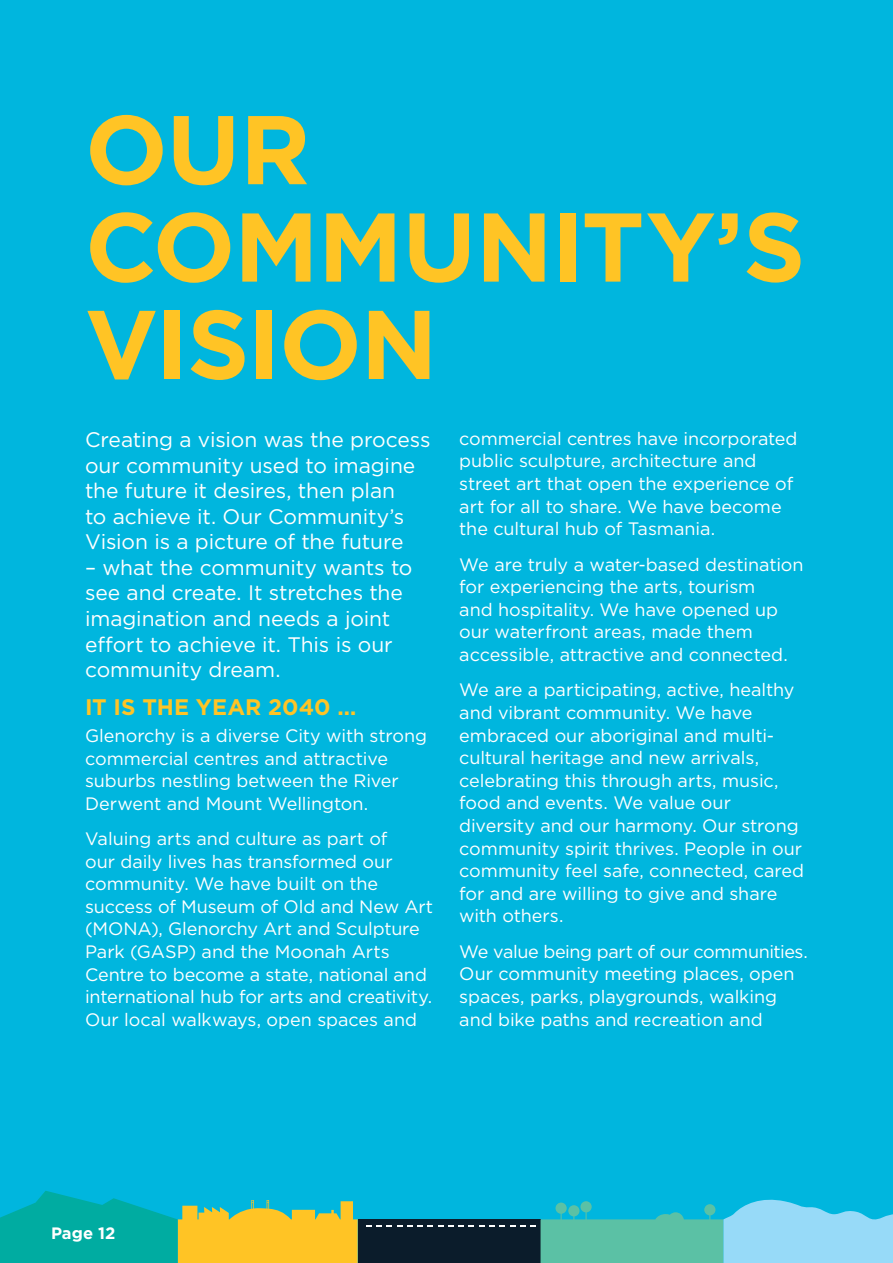
<style>
.page{position:relative;width:893px;height:1263px;background:#00b6de}
.page>*{position:absolute;margin:0;border:0;box-sizing:border-box;transform-origin:0 0}
.t1{font:700 97.35px/97.4px "Gotham";letter-spacing:-.015em;color:#ffc425}
.t2{font:700 22.5px "Gotham";color:#ffc425}
.t3{font:21px/25.5px "Gotham";letter-spacing:-.005em;color:#fff}
.t4{font:18px/22.6px "Gotham";letter-spacing:-.005em;color:#fff}
.t5{font:700 16.5px "Gotham";letter-spacing:.005em;color:#fff}
</style>
<div class="page">
<div style="left:358px;top:1219px;width:183px;height:44px;background:#0b1c2b"></div>
<svg style="left:0;top:1191px;width:358px;height:72px"></svg>
<svg style="left:366px;top:1199px;width:527px;height:64px"></svg>
<h1 class="t1" style="left:85px;top:100px;width:722px">OUR<br>COMMUNITY’S<br>VISION</h1>
<p class="t3" style="left:85px;top:426px;width:347px">Creating a vision was the process our community used to imagine the future it desires, then plan<br>to achieve it. Our Community’s<br>Vision is a picture of the future</p>
<p class="t3" style="left:85px;top:554px;width:329px">– what the community wants to see and create. It stretches the imagination and needs a joint effort to achieve it. This is our community dream.</p>
<p class="t2" style="left:85px;top:692px;width:273px">IT IS THE YEAR 2040 …</p>
<p class="t4" style="left:85px;top:724px;width:343px">Glenorchy is a diverse City with strong commercial centres and attractive suburbs nestling between the River Derwent and Mount Wellington.</p>
<p class="t4" style="left:85px;top:827px;width:350px">Valuing arts and culture as part of<br>our daily lives has transformed our community. We have built on the success of Museum of Old and New Art (MONA), Glenorchy Art and Sculpture Park (GASP) and the Moonah Arts Centre to become a state, national and international hub for arts and creativity.<br>Our local walkways, open spaces and</p>
<p class="t4" style="left:459px;top:427px;width:340px">commercial centres have incorporated public sculpture, architecture and street art that open the experience of art for all to share. We have become the cultural hub of Tasmania.</p>
<p class="t4" style="left:459px;top:552px;width:346px">We are truly a water-based destination for experiencing the arts, tourism<br>and hospitality. We have opened up our waterfront areas, made them accessible, attractive and connected.</p>
<p class="t4" style="left:459px;top:678px;width:346px">We are a participating, active, healthy and vibrant community. We have embraced our aboriginal and multi&shy;cultural heritage and new arrivals, celebrating this through arts, music, food and events. We value our diversity and our harmony. Our strong community spirit thrives. People in our community feel safe, connected, cared for and are willing to give and share with others.</p>
<p class="t4" style="left:459px;top:940px;width:350px">We value being part of our communities.<br>Our community meeting places, open spaces, parks, playgrounds, walking and bike paths and recreation and</p>
<p class="t5" style="left:51px;top:1222px;width:66px">Page 12</p>
</div>
